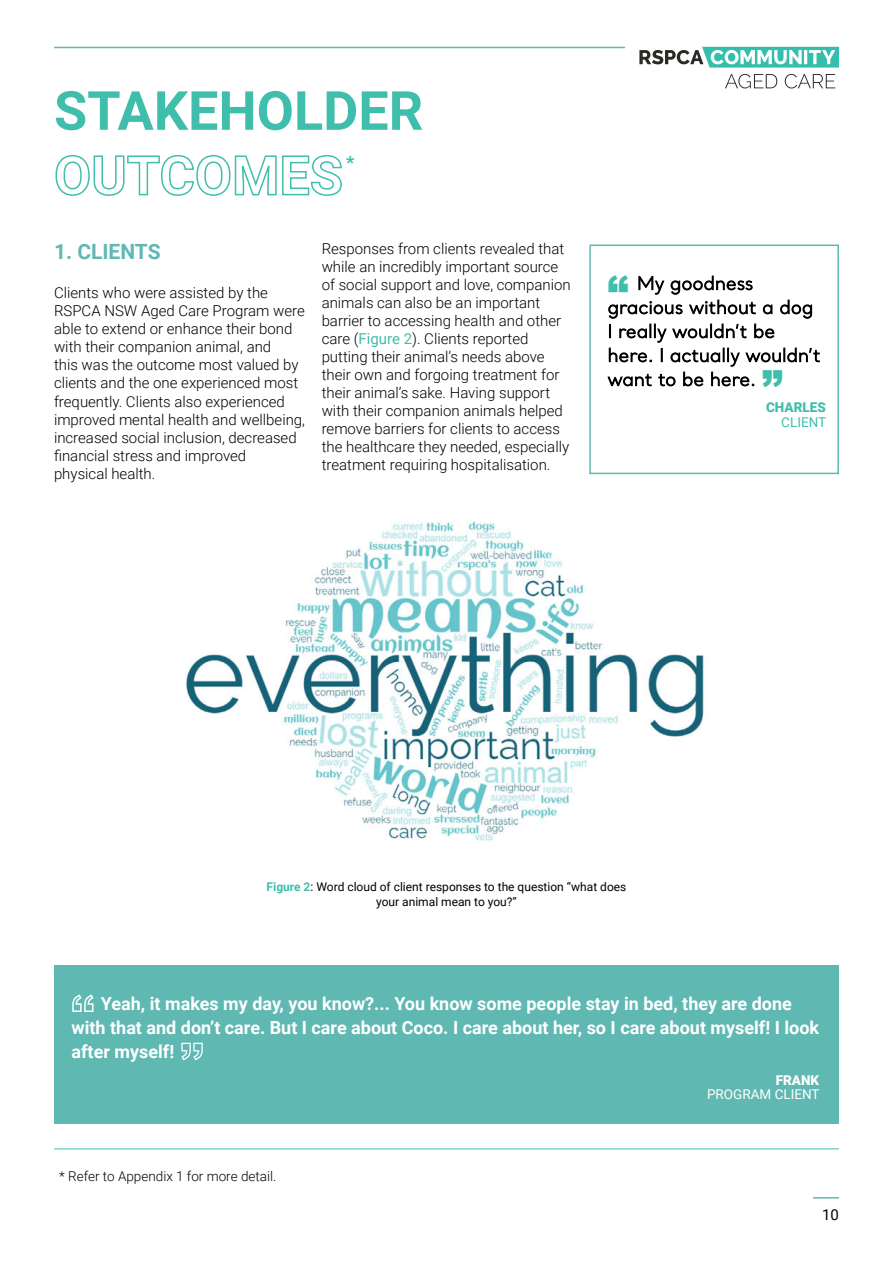
<style>
.page{position:relative;width:893px;height:1263px;background:#fff}
.page>*{position:absolute;margin:0;border:0;box-sizing:border-box;transform-origin:0 0}
.t1{font:700 54px/64.8px "Roboto";color:#40beac}
.t2{font:900 42px "Arial";color:#40beac}
.t3{font:700 21px "Roboto";color:#60b8b3}
.t4{font:700 18.3px "Roboto";color:#40beac}
.t5{font:700 18px/24px "Roboto";color:#fff}
.t6{font:300 18px/24px "Santral";color:#000}
.t7{font:300 15px/18px "Roboto";color:#000}
.t8{font:15px "Roboto";color:#000}
.t9{font:300 13.5px "Roboto";color:#000}
.t10{font:13.5px "Roboto";color:#fff}
.t11{font:900 13.5px "Roboto";color:#40beac}
.t12{font:13.5px "Roboto";color:#40beac}
.t13{font:900 13.5px "Roboto";color:#fff}
.t14{font:12px/14.4px "Roboto";color:#000;text-align:center}
.s1{font-weight:400;color:#40beac}
.s2{font-weight:700;color:#40beac}
</style>
<div class="page">
<svg style="left:639px;top:47px;width:200px;height:21px"></svg>
<svg style="left:725px;top:74px;width:52px;height:14px"></svg>
<svg style="left:785px;top:74px;width:50px;height:14px"></svg>
<hr style="left:54px;top:47px;width:571px;height:1px;background:#60b8b3">
<svg style="left:813px;top:1197px;width:26px;height:1px"></svg>
<div style="left:589px;top:244px;width:250px;height:230px;border:2px solid #60b8b3"></div>
<div style="left:54px;top:966px;width:784px;height:158px;background:#60b8b3"></div>
<img style="left:186px;top:521px;width:518px;height:320px">
<svg style="left:72px;top:994px;width:22px;height:18px"></svg>
<svg style="left:181px;top:1043px;width:22px;height:17px"></svg>
<hr style="left:54px;top:1148px;width:785px;height:1px;background:#40beac">
<h1 class="t1" style="left:54px;top:81px;width:371px">STAKEHOLDER<br>OUTCOMES</h1>
<p class="t4" style="left:346px;top:154px;width:10px">*</p>
<h3 class="t3" style="left:54px;top:241px;width:108px">1. CLIENTS</h3>
<p class="t7" style="left:54px;top:285px;width:253px">Clients who were assisted by the RSPCA NSW Aged Care Program were able to extend or enhance their bond with their companion animal, and<br>this was the outcome most valued by clients and the one experienced most frequently. Clients also experienced improved mental health and wellbeing, increased social inclusion, decreased financial stress and improved<br>physical health.</p>
<p class="t7" style="left:322px;top:241px;width:251px">Responses from clients revealed that while an incredibly important source of social support and love, companion animals can also be an important barrier to accessing health and other care (<span class="s1">Figure 2</span>). Clients reported putting their animal’s needs above their own and forgoing treatment for their animal’s sake. Having support with their companion animals helped remove barriers for clients to access the healthcare they needed, especially treatment requiring hospitalisation.</p>
<h2 class="t2" style="left:608px;top:267px;width:22px">“</h2>
<p class="t6" style="left:608px;top:272px;width:214px;text-indent:29px">My goodness gracious without a dog<br>I really wouldn’t be here. I actually wouldn’t want to be here.</p>
<h2 class="t2" style="left:762px;top:362px;width:22px">”</h2>
<p class="t11" style="left:766px;top:400px;width:61px">CHARLES</p>
<p class="t12" style="left:781px;top:416px;width:46px">CLIENT</p>
<p class="t14" style="left:267px;top:881px;width:361px"><span class="s2">Figure 2</span>: Word cloud of client responses to the question “what does your animal mean to you?”</p>
<p class="t5" style="left:72px;top:993px;width:749px;text-indent:29px">Yeah, it makes my day, you know?... You know some people stay in bed, they are done with that and don’t care. But I care about Coco. I care about her, so I care about myself! I look after myself!</p>
<p class="t13" style="left:776px;top:1072px;width:45px">FRANK</p>
<p class="t10" style="left:707px;top:1089px;width:114px">PROGRAM CLIENT</p>
<p class="t9" style="left:59px;top:1170px;width:219px">* Refer to Appendix 1 for more detail.</p>
<p class="t8" style="left:822px;top:1209px;width:18px">10</p>
</div>
